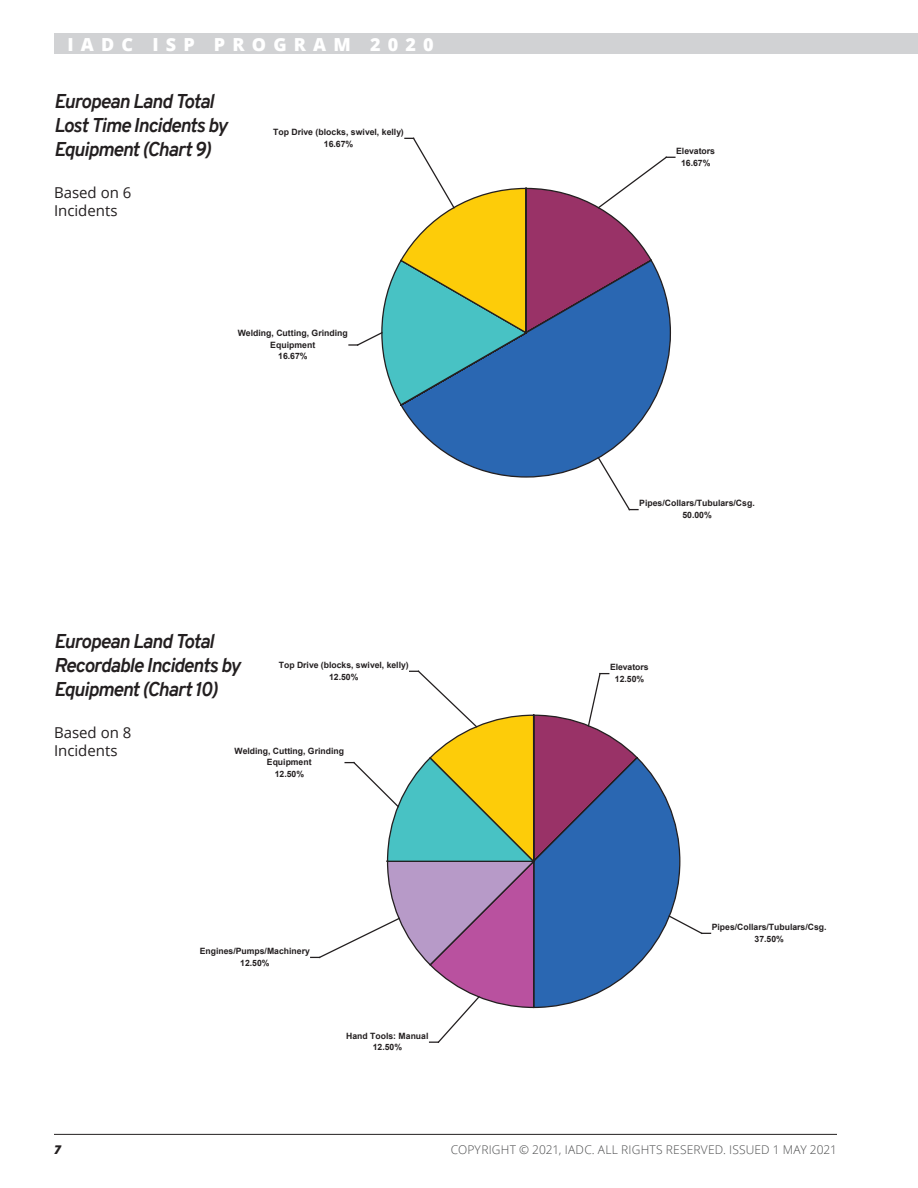
<style>
.page{position:relative;width:918px;height:1188px;background:#fff}
.page>*{position:absolute;margin:0;border:0;box-sizing:border-box;transform-origin:0 0}
.t1{font:italic 700 19.5px/24px "Overpass";letter-spacing:-.045em;color:#231f20}
.t2{font:800 18px "Open Sans";letter-spacing:.4em;color:#fff}
.t3{font:15px/18px "Open Sans";color:#231f20}
.t4{font:300 12px "Open Sans";letter-spacing:.015em;color:#4b4c4d}
.t5{font:italic 800 12px "Open Sans";color:#231f20}
.t6{font:700 10.8px "Arial";letter-spacing:-.005em;color:#231f20}
.t7{font:700 8.7px/11.6px "Arial";color:#231f20;text-align:center}
</style>
<div class="page">
<div style="left:54px;top:34px;width:864px;height:20px;background:#d1d2d4"></div>
<hr style="left:54px;top:1134px;width:783px;height:1px;background:#231f20">
<svg style="left:401px;top:407px;width:250px;height:71px"></svg>
<svg style="left:597px;top:456px;width:41px;height:55px"></svg>
<svg style="left:349px;top:137px;width:326px;height:270px"></svg>
<svg style="left:311px;top:670px;width:400px;height:373px"></svg>
<h2 class="t2" style="left:68px;top:31px;width:368px">IADC ISP PROGRAM 2020</h2>
<h1 class="t1" style="left:54px;top:89px;width:175px">European Land Total<br>Lost Time Incidents by<br>Equipment (Chart 9)</h1>
<h3 class="t3" style="left:54px;top:183px;width:79px">Based on 6<br>Incidents</h3>
<p class="t7" style="left:273px;top:126px;width:132px">Top Drive (blocks, swivel, kelly)<br>16.67%</p>
<p class="t7" style="left:238px;top:327px;width:112px">Welding, Cutting, Grinding<br>Equipment<br>16.67%</p>
<h1 class="t1" style="left:54px;top:629px;width:188px">European Land Total<br>Recordable Incidents by<br>Equipment (Chart 10)</h1>
<p class="t6" style="left:95px;top:666px;width:105px">Issued: 1 May 2021</p>
<p class="t7" style="left:279px;top:659px;width:131px">Top Drive (blocks, swivel, kelly)<br>12.50%</p>
<h3 class="t3" style="left:54px;top:723px;width:79px">Based on 8<br>Incidents</h3>
<p class="t7" style="left:235px;top:745px;width:111px">Welding, Cutting, Grinding<br>Equipment<br>12.50%</p>
<p class="t7" style="left:676px;top:145px;width:41px">Elevators<br>16.67%</p>
<p class="t7" style="left:639px;top:498px;width:117px">Pipes/Collars/Tubulars/Csg.<br>50.00%</p>
<p class="t7" style="left:610px;top:662px;width:40px">Elevators<br>12.50%</p>
<h3 class="t5" style="left:54px;top:1141px;width:8px">7</h3>
<p class="t7" style="left:200px;top:945px;width:112px">Engines/Pumps/Machinery<br>12.50%</p>
<p class="t7" style="left:346px;top:1030px;width:84px">Hand Tools: Manual<br>12.50%</p>
<p class="t7" style="left:712px;top:921px;width:116px">Pipes/Collars/Tubulars/Csg.<br>37.50%</p>
<h3 class="t4" style="left:451px;top:1142px;width:388px">COPYRIGHT © 2021, IADC. ALL RIGHTS RESERVED. ISSUED 1 MAY 2021</h3>
</div>
